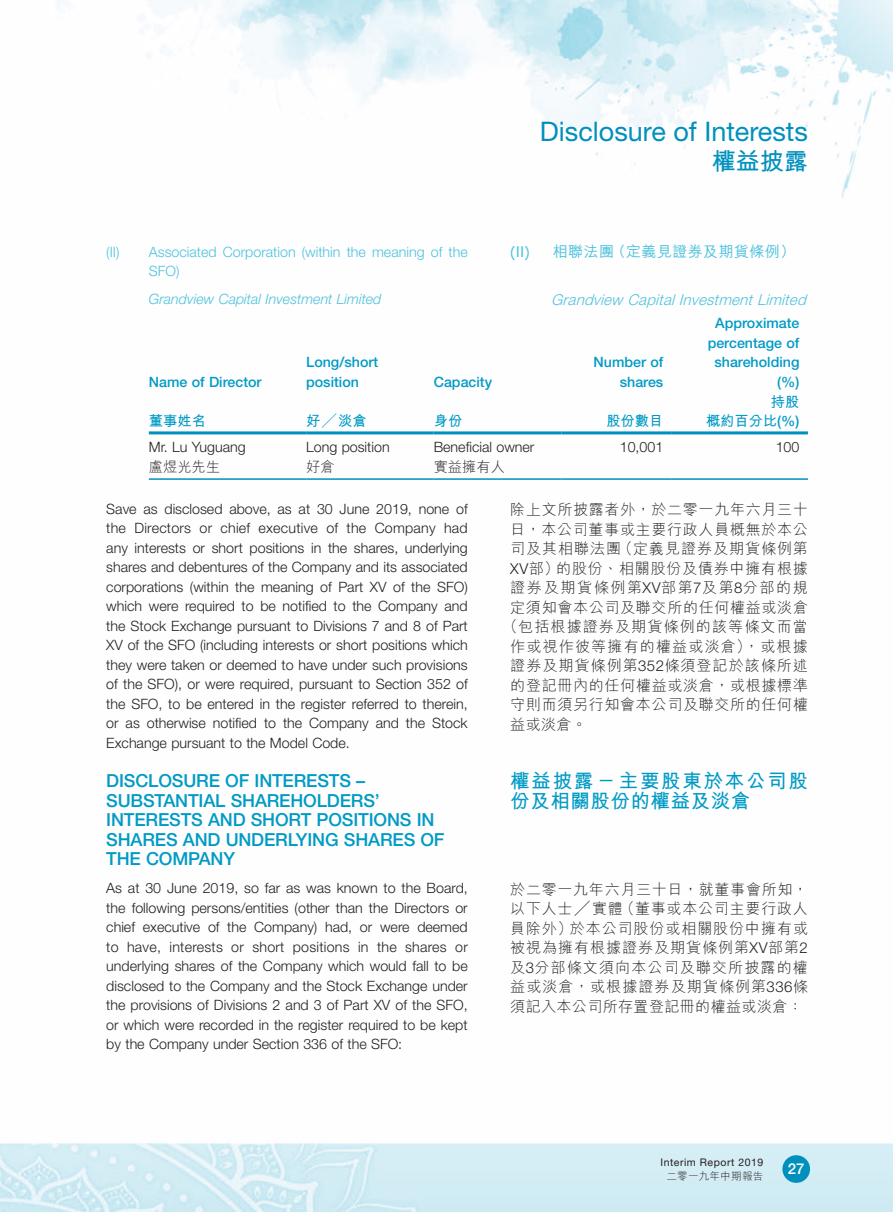
<style>
.page{position:relative;width:893px;height:1212px;background:#fff}
.page>*{position:absolute;margin:0;border:0;box-sizing:border-box;transform-origin:0 0}
.t1{font:27px "Helvetica Neue LT Std";color:#0090be}
.t2{font:700 24px "M Hei HK";color:#0090be}
.t3{font:700 19.5px/19.5px "M Hei HK";letter-spacing:.055em;color:#009bc5}
.t4{font:500 18px/19.5px "Helvetica Neue LT Std";letter-spacing:-.01em;color:#009bc5}
.t5{font:300 15px/19.5px "M Hei HK";letter-spacing:.055em;color:#231f20;text-align:justify}
.t6{font:italic 300 15px "Helvetica Neue LT Std";color:#4cc2dc}
.t7{font:500 15px "M Hei HK";letter-spacing:.03em;color:#4cc2dc}
.t8{font:300 15px "M Hei HK";letter-spacing:.115em;color:#231f20}
.t9{font:300 15px "M Hei HK";letter-spacing:.075em;color:#231f20}
.t10{font:300 15px "M Hei HK";letter-spacing:.08em;color:#231f20}
.t11{font:500 15px "Helvetica Neue LT Std";color:#fff}
.t12{font:300 14.25px/19.5px "Helvetica Neue LT Std";color:#231f20;text-align:justify}
.t13{font:500 14.25px/19.5px "Helvetica Neue LT Std";color:#009bc5;text-align:right}
.t14{font:300 14.25px/19.5px "Helvetica Neue LT Std";color:#4cc2dc}
.t15{font:italic 300 14.25px "Helvetica Neue LT Std";color:#4cc2dc}
.t16{font:700 14.25px/19.5px "M Hei HK";color:#009bc5;text-align:right}
.t17{font:300 14.25px "M Hei HK";color:#231f20}
.t18{font:10.5px "Helvetica Neue LT Std";letter-spacing:.05em;color:#231f20}
.t19{font:300 10.5px "M Hei HK";letter-spacing:.03em;color:#231f20}
.s1{font-family:"Helvetica Neue LT Std";font-weight:500}
.s2{font-family:"Helvetica Neue LT Std"}
</style>
<div class="page">
<img style="left:0;top:0;width:893px;height:1212px">
<div style="left:782px;top:1155px;width:28px;height:28px;background:#0090be;border-radius:50%"></div>
<hr style="left:149px;top:431px;width:157px;height:3px;background:#0090be">
<hr style="left:306px;top:431px;width:128px;height:3px;background:#0090be">
<hr style="left:434px;top:431px;width:127px;height:3px;background:#0090be">
<hr style="left:561px;top:431px;width:111px;height:3px;background:#0090be">
<hr style="left:672px;top:431px;width:136px;height:3px;background:#0090be">
<hr style="left:149px;top:478px;width:157px;height:2px;background:#0090be">
<hr style="left:306px;top:478px;width:128px;height:2px;background:#0090be">
<hr style="left:434px;top:478px;width:127px;height:2px;background:#0090be">
<hr style="left:561px;top:478px;width:111px;height:2px;background:#0090be">
<hr style="left:672px;top:478px;width:136px;height:2px;background:#0090be">
<h1 class="t1" style="left:540px;top:116px;width:270px">Disclosure of Interests</h1>
<h2 class="t2" style="left:712px;top:144px;width:98px">權益披露</h2>
<p class="t14" style="left:149px;top:242px;width:320px;text-indent:-43px">(II) Associated Corporation (within the meaning of the<br>SFO)</p>
<p class="t15" style="left:149px;top:291px;width:234px">Grandview Capital Investment Limited</p>
<p class="t13" style="left:149px;top:372px;width:114px">Name of Director</p>
<p class="t13" style="left:306px;top:352px;width:74px;text-align:left">Long/short position</p>
<p class="t13" style="left:434px;top:372px;width:60px">Capacity</p>
<p class="t7" style="left:510px;top:241px;width:21px">(II)</p>
<p class="t7" style="left:553px;top:241px;width:244px">相聯法團（定義見證券及期貨條例）</p>
<p class="t6" style="left:551px;top:290px;width:261px">Grandview CapitalInvestmentLimited</p>
<p class="t13" style="left:594px;top:352px;width:71px">Number of shares</p>
<p class="t13" style="left:708px;top:313px;width:93px">Approximate percentage of shareholding (%)</p>
<p class="t16" style="left:149px;top:410px;width:59px">董事姓名</p>
<p class="t16" style="left:306px;top:410px;width:62px">好╱淡倉</p>
<p class="t16" style="left:434px;top:410px;width:30px">身份</p>
<p class="t16" style="left:606px;top:410px;width:58px">股份數目</p>
<p class="t16" style="left:706px;top:390px;width:95px">持股<br>概約百分比<span class="s1">(%)</span></p>
<p class="t12" style="left:149px;top:436px;width:98px">Mr. Lu Yuguang</p>
<p class="t12" style="left:306px;top:436px;width:85px">Long position</p>
<p class="t12" style="left:434px;top:436px;width:102px">Beneficial owner</p>
<p class="t12" style="left:620px;top:436px;width:45px">10,001</p>
<p class="t12" style="left:776px;top:436px;width:25px">100</p>
<p class="t17" style="left:149px;top:459px;width:73px">盧煜光先生</p>
<p class="t17" style="left:306px;top:459px;width:30px">好倉</p>
<p class="t17" style="left:434px;top:459px;width:73px">實益擁有人</p>
<p class="t12" style="left:106px;top:499px;width:363px">Save as disclosed above, as at 30 June 2019, none of the Directors or chief executive of the Company had any interests or short positions in the shares, underlying shares and debentures of the Company and its associated corporations (within the meaning of Part XV of the SFO) which were required to be notified to the Company and the Stock Exchange pursuant to Divisions 7 and 8 of Part XV of the SFO (including interests or short positions which they were taken or deemed to have under such provisions of the SFO), or were required, pursuant to Section 352 of the SFO, to be entered in the register referred to therein, or as otherwise notified to the Company and the Stock Exchange pursuant to the Model Code.</p>
<p class="t4" style="left:106px;top:771px;width:340px">DISCLOSURE OF INTERESTS –<br>SUBSTANTIAL SHAREHOLDERS’<br>INTERESTS AND SHORT POSITIONS IN<br>SHARES AND UNDERLYING SHARES OF<br>THE COMPANY</p>
<p class="t12" style="left:106px;top:878px;width:363px">As at 30 June 2019, so far as was known to the Board, the following persons/entities (other than the Directors or chief executive of the Company) had, or were deemed to have, interests or short positions in the shares or underlying shares of the Company which would fall to be disclosed to the Company and the Stock Exchange under the provisions of Divisions 2 and 3 of Part XV of the SFO, or which were recorded in the register required to be kept by the Company under Section 336 of the SFO:</p>
<p class="t5" style="left:510px;top:500px;width:299px">除上文所披露者外，於二零一九年六月三十</p>
<p class="t5" style="left:510px;top:519px;width:299px">日，本公司董事或主要行政人員概無於本公</p>
<p class="t5" style="left:510px;top:539px;width:299px">司及其相聯法團（定義見證券及期貨條例第</p>
<p class="t5" style="left:510px;top:558px;width:299px"><span class="s2">XV</span>部）的股份、相關股份及債券中擁有根據</p>
<p class="t8" style="left:510px;top:580px;width:299px">證券及期貨條例第<span class="s2">XV</span>部第<span class="s2">7</span>及第<span class="s2">8</span>分部的規</p>
<p class="t5" style="left:510px;top:597px;width:299px">定須知會本公司及聯交所的任何權益或淡倉</p>
<p class="t9" style="left:503px;top:619px;width:307px">（包括根據證券及期貨條例的該等條文而當</p>
<p class="t10" style="left:510px;top:639px;width:299px">作或視作彼等擁有的權益或淡倉），或根據</p>
<p class="t5" style="left:510px;top:656px;width:299px">證券及期貨條例第<span class="s2">352</span>條須登記於該條所述</p>
<p class="t5" style="left:510px;top:675px;width:299px">的登記冊內的任何權益或淡倉，或根據標準</p>
<p class="t5" style="left:510px;top:695px;width:299px">守則而須另行知會本公司及聯交所的任何權</p>
<p class="t5" style="left:510px;top:714px;width:78px">益或淡倉。</p>
<h3 class="t3" style="left:510px;top:770px;width:299px">權益披露－主要股東於本公司股份及相關股份的權益及淡倉</h3>
<p class="t5" style="left:510px;top:879px;width:299px">於二零一九年六月三十日，就董事會所知，以下人士╱實體（董事或本公司主要行政人員除外）於本公司股份或相關股份中擁有或被視為擁有根據證券及期貨條例第<span class="s2">XV</span>部第<span class="s2">2</span>及<span class="s2">3</span>分部條文須向本公司及聯交所披露的權益或淡倉，或根據證券及期貨條例第<span class="s2">336</span>條須記入本公司所存置登記冊的權益或淡倉：</p>
<p class="t18" style="left:660px;top:1155px;width:104px">Interim Report 2019</p>
<p class="t19" style="left:666px;top:1170px;width:98px">二零一九年中期報告</p>
<p class="t11" style="left:788px;top:1160px;width:18px">27</p>
</div>
